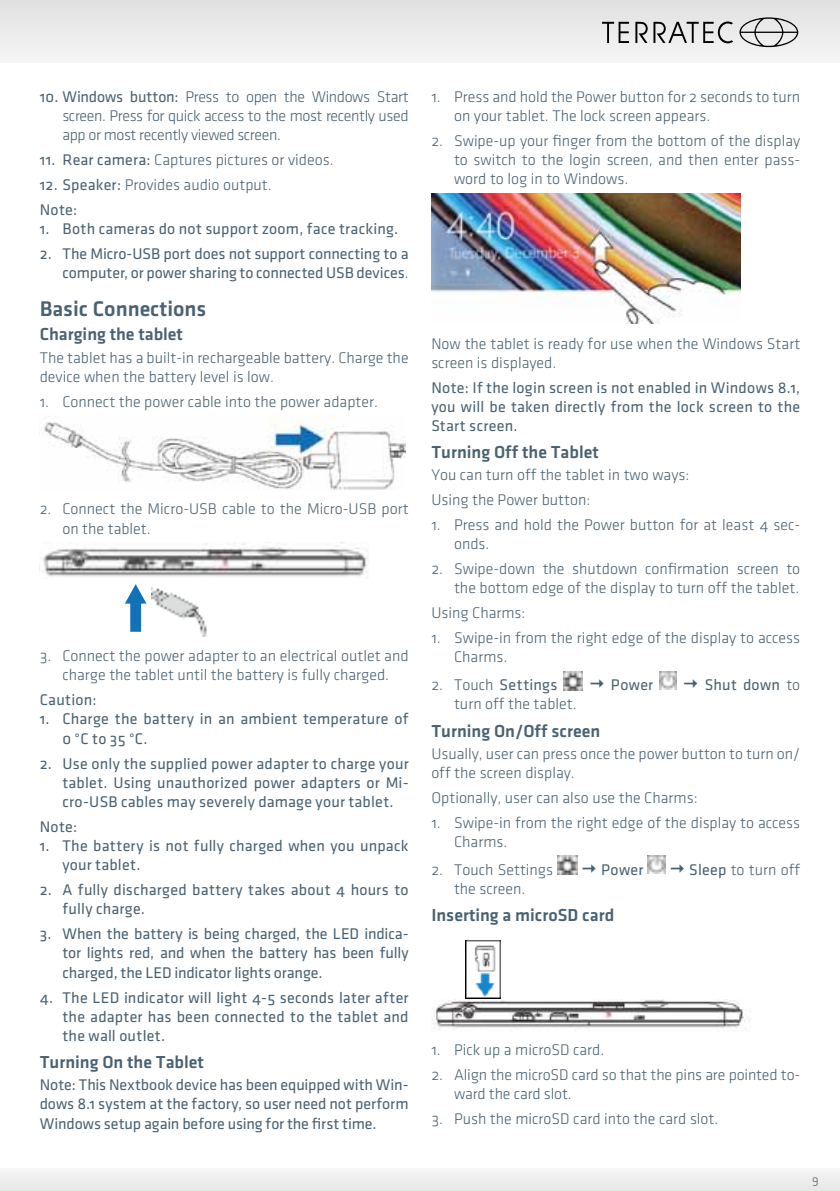
<style>
.page{position:relative;width:840px;height:1191px;background:#fff}
.page>*{position:absolute;margin:0;border:0;box-sizing:border-box;transform-origin:0 0}
.t1{font:500 22px "Klavika";color:#4a6172}
.t2{font:500 18px "Klavika";color:#4a6172}
.t3{font:16px/19.2px "Klavika Light OSF";color:#4a6172}
.t4{font:16px/19.2px "Klavika Regular OSF";letter-spacing:.01em;color:#4a6172;text-align:justify}
.t5{font:12.8px "Klavika Light OSF";color:#4a6172}
.s1{font-family:"Klavika Regular OSF"}
.s2{font-family:"Klavika Light OSF"}
</style>
<div class="page">
<div style="left:0;top:1px;width:839px;height:62px;background:#eaebeb"></div>
<div style="left:0;top:1168px;width:839px;height:23px;background:#eee"></div>
<svg style="left:602px;top:22px;width:26px;height:21px"></svg>
<svg style="left:635px;top:22px;width:12px;height:21px"></svg>
<svg style="left:653px;top:22px;width:79px;height:21px"></svg>
<svg style="left:739px;top:17px;width:58px;height:30px"></svg>
<img style="left:44px;top:415px;width:361px;height:74px">
<img style="left:42px;top:542px;width:326px;height:35px">
<img style="left:431px;top:193px;width:309px;height:131px">
<img style="left:563px;top:671px;width:19px;height:19px">
<img style="left:659px;top:671px;width:17px;height:18px">
<img style="left:557px;top:855px;width:19px;height:19px">
<img style="left:647px;top:855px;width:17px;height:19px">
<img style="left:465px;top:940px;width:35px;height:58px">
<img style="left:432px;top:999px;width:319px;height:32px">
<img style="left:151px;top:586px;width:56px;height:50px">
<svg style="left:125px;top:584px;width:21px;height:48px"></svg>
<p class="t3" style="left:62px;top:88px;width:347px;text-align:justify;text-indent:-23px"><span class="s1">10. Windows button:</span> Press to open the Windows Start screen. Press for quick access to the most recently used app or most recently viewed screen.</p>
<p class="t3" style="left:40px;top:151px;width:295px"><span class="s1">11. Rear camera:</span> Captures pictures or videos.</p>
<p class="t3" style="left:40px;top:176px;width:233px"><span class="s1">12. Speaker:</span> Provides audio output.</p>
<p class="t4" style="left:40px;top:201px;width:39px">Note:</p>
<p class="t4" style="left:40px;top:220px;width:360px">1. Both cameras do not support zoom, face tracking.</p>
<p class="t4" style="left:40px;top:245px;width:370px;text-align:right">2. The Micro-USB port does not support connecting to a computer, or power sharing to connected USB devices<span class="s2">.</span></p>
<h1 class="t1" style="left:40px;top:300px;width:168px">Basic Connections</h1>
<p class="t2" style="left:40px;top:328px;width:145px">Charging the tablet</p>
<p class="t3" style="left:40px;top:348px;width:370px">The tablet has a built-in rechargeable battery. Charge the device when the battery level is low.</p>
<p class="t3" style="left:40px;top:392px;width:339px">1. Connect the power cable into the power adapter.</p>
<p class="t3" style="left:62px;top:500px;width:347px;text-indent:-23px">2. Connect the Micro-USB cable to the Micro-USB port on the tablet.</p>
<p class="t3" style="left:40px;top:647px;width:370px;text-align:center">3. Connect the power adapter to an electrical outlet and charge the tablet until the battery is fully charged.</p>
<p class="t4" style="left:40px;top:691px;width:58px">Caution:</p>
<p class="t4" style="left:62px;top:710px;width:347px;text-indent:-23px">1. Charge the battery in an ambient temperature of<br>0 °C to 35 °C.</p>
<p class="t4" style="left:62px;top:754px;width:347px;text-indent:-23px">2. Use only the supplied power adapter to charge your tablet. Using unauthorized power adapters or Mi&shy;cro-USB cables may severely damage your tablet.</p>
<p class="t4" style="left:40px;top:817px;width:39px">Note:</p>
<p class="t4" style="left:62px;top:836px;width:347px;text-indent:-23px">1. The battery is not fully charged when you unpack your tablet.</p>
<p class="t4" style="left:62px;top:880px;width:347px;text-indent:-23px">2. A fully discharged battery takes about 4 hours to fully charge.</p>
<p class="t4" style="left:62px;top:925px;width:347px;text-indent:-23px">3. When the battery is being charged, the LED indica&shy;tor lights red, and when the battery has been fully charged, the LED indicator lights orange.</p>
<p class="t4" style="left:62px;top:988px;width:347px;text-indent:-23px">4. The LED indicator will light 4-5 seconds later after the adapter has been connected to the tablet and the wall outlet.</p>
<p class="t2" style="left:40px;top:1055px;width:166px">Turning On the Tablet</p>
<p class="t4" style="left:40px;top:1076px;width:370px">Note: This Nextbook device has been equipped with Win&shy;dows 8.1 system at the factory, so user need not perform Windows setup again before using for the first time.</p>
<p class="t3" style="left:454px;top:88px;width:347px;text-indent:-23px">1. Press and hold the Power button for 2 seconds to turn on your tablet. The lock screen appears.</p>
<p class="t3" style="left:454px;top:132px;width:347px;text-align:justify;text-indent:-23px">2. Swipe-up your finger from the bottom of the display to switch to the login screen, and then enter pass&shy;word to log in to Windows.</p>
<p class="t3" style="left:431px;top:334px;width:370px">Now the tablet is ready for use when the Windows Start screen is displayed.</p>
<p class="t4" style="left:431px;top:378px;width:370px">Note: If the login screen is not enabled in Windows 8.1, you will be taken directly from the lock screen to the Start screen.</p>
<p class="t2" style="left:431px;top:445px;width:169px">Turning Off the Tablet</p>
<p class="t3" style="left:431px;top:463px;width:259px;line-height:24.8px">You can turn off the tablet in two ways:<br>Using the Power button:</p>
<p class="t3" style="left:454px;top:516px;width:347px;text-indent:-23px">1. Press and hold the Power button for at least 4 sec&shy;onds.</p>
<p class="t3" style="left:431px;top:560px;width:370px;text-align:right">2. Swipe-down the shutdown confirmation screen to the bottom edge of the display to turn off the tablet.</p>
<p class="t3" style="left:431px;top:604px;width:95px">Using Charms:</p>
<p class="t3" style="left:454px;top:629px;width:347px;text-indent:-23px">1. Swipe-in from the right edge of the display to access<br>Charms.</p>
<p class="t4" style="left:431px;top:676px;width:127px"><span class="s2">2. Touch</span> Settings</p>
<p class="t4" style="left:610px;top:676px;width:44px">Power</p>
<p class="t4" style="left:704px;top:676px;width:97px">Shut down <span class="s2">to</span></p>
<p class="t3" style="left:454px;top:695px;width:124px">turn off the tablet.</p>
<p class="t2" style="left:431px;top:724px;width:170px">Turning On/Off screen</p>
<p class="t3" style="left:431px;top:744px;width:370px">Usually, user can press once the power button to turn on/ off the screen display.</p>
<p class="t3" style="left:431px;top:788px;width:267px">Optionally, user can also use the Charms:</p>
<p class="t3" style="left:454px;top:813px;width:347px;text-indent:-23px">1. Swipe-in from the right edge of the display to access<br>Charms.</p>
<p class="t3" style="left:431px;top:860px;width:123px">2. Touch Settings</p>
<p class="t4" style="left:601px;top:860px;width:44px">Power</p>
<p class="t3" style="left:689px;top:860px;width:112px"><span class="s1">Sleep</span> to turn off</p>
<p class="t3" style="left:454px;top:879px;width:73px">the screen.</p>
<p class="t2" style="left:431px;top:908px;width:184px">Inserting a microSD card</p>
<p class="t3" style="left:431px;top:1041px;width:174px">1. Pick up a microSD card.</p>
<p class="t3" style="left:454px;top:1065px;width:347px;text-indent:-23px">2. Align the microSD card so that the pins are pointed to&shy;ward the card slot.</p>
<p class="t3" style="left:431px;top:1110px;width:288px">3. Push the microSD card into the card slot.</p>
<p class="t5" style="left:811px;top:1173px;width:8px">9</p>
</div>
